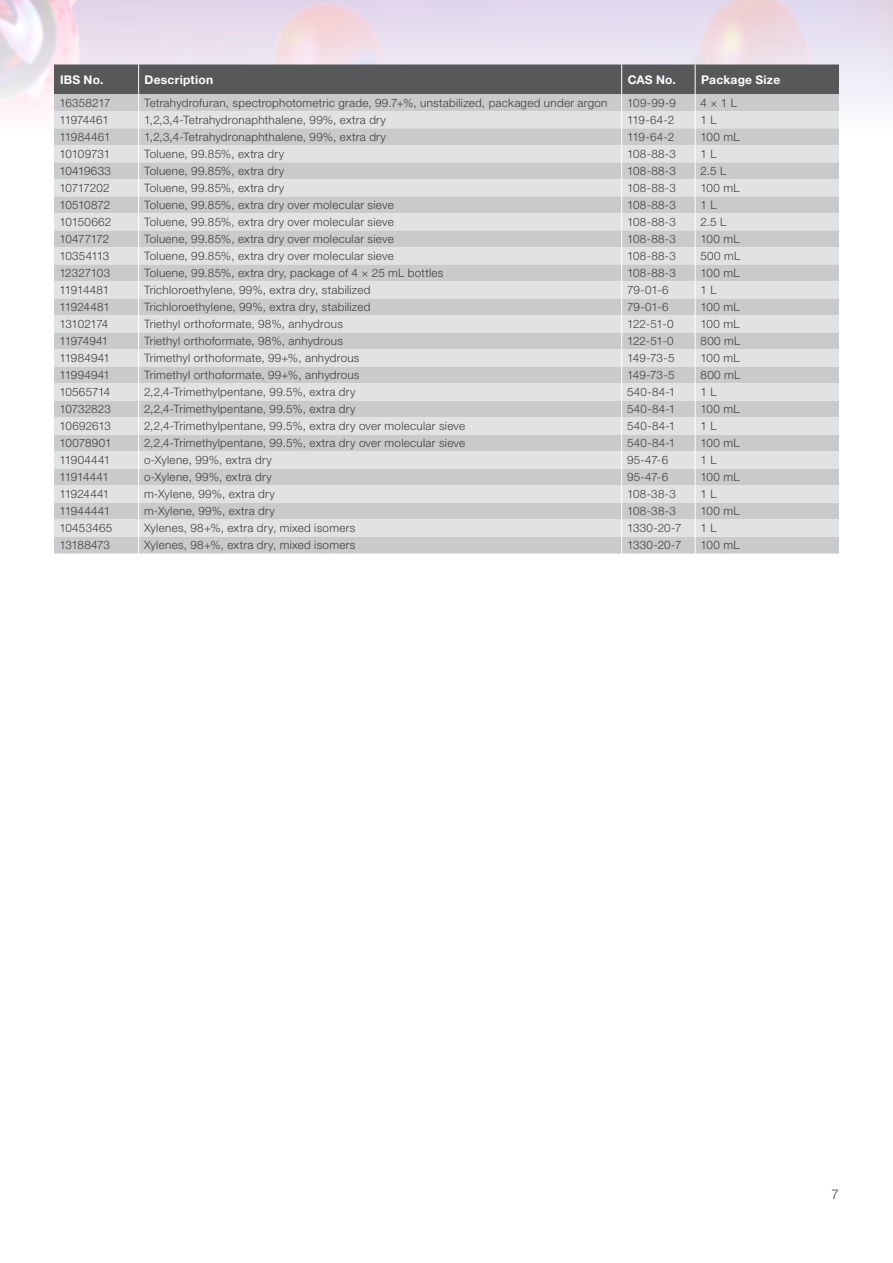
<style>
.page{position:relative;width:893px;height:1263px;background:#fff}
.page>*{position:absolute;margin:0;border:0;box-sizing:border-box;transform-origin:0 0}
.Body__Copy{font:300 13.5px "Helvetica Neue LTW1 G";color:#3e3e3f}
.Title_Row_-_Left{font:700 12px "Helvetica Neue LTW1 G";letter-spacing:.02em;color:#fff}
.Table_Text_-_Left{font:300 11.7px "Helvetica Neue LTW1 G";letter-spacing:.025em;color:#3e3e3f}
.Table_Text_-_Left-2{font:300 11.7px "Helvetica Neue LTW1 G";letter-spacing:-.01em;color:#3e3e3f}
.Table_Text_-_Left-3{font:300 11.7px "Helvetica Neue LTW1 G";letter-spacing:-.035em;color:#3e3e3f}
.Table_Text_-_Left-4{font:300 11.7px "Helvetica Neue LTW1 G";letter-spacing:-.02em;color:#3e3e3f}
.Table_Text_-_Left-5{font:300 11.7px "Helvetica Neue LTW1 G";letter-spacing:-.04em;color:#3e3e3f}
.Table_Text_-_Left-6{font:300 11.7px "Helvetica Neue LTW1 G";letter-spacing:-.005em;color:#3e3e3f}
.Table_Text_-_Left-7{font:300 11.7px "Helvetica Neue LTW1 G";color:#3e3e3f}
.Table_Text_-_Left-8{font:300 11.7px "Helvetica Neue LTW1 G";letter-spacing:.005em;color:#3e3e3f}
.Table_Text_-_Left-9{font:300 11.7px "Helvetica Neue LTW1 G";letter-spacing:-.03em;color:#3e3e3f}
</style>
<div class="page">
<svg style="left:54px;top:64px;width:785px;height:489px;background:#cdced0"></svg>
<p class="Title_Row_-_Left" style="left:60px;top:72px;width:45px">IBS No.</p>
<p class="Title_Row_-_Left" style="left:145px;top:72px;width:70px">Description</p>
<p class="Title_Row_-_Left" style="left:628px;top:72px;width:50px">CAS No.</p>
<p class="Title_Row_-_Left" style="left:701px;top:72px;width:81px">Package Size</p>
<p class="Table_Text_-_Left" style="left:59px;top:96px;width:53px">16358217</p>
<p class="Table_Text_-_Left" style="left:144px;top:96px;width:465px">Tetrahydrofuran, spectrophotometric grade, 99.7+%, unstabilized, packaged under argon</p>
<p class="Table_Text_-_Left" style="left:627px;top:96px;width:51px">109-99-9</p>
<p class="Table_Text_-_Left" style="left:700px;top:96px;width:38px">4 × 1 L</p>
<p class="Table_Text_-_Left-2" style="left:59px;top:113px;width:51px">11974461</p>
<p class="Table_Text_-_Left" style="left:144px;top:113px;width:243px">1,2,3,4-Tetrahydronaphthalene, 99%, extra dry</p>
<p class="Table_Text_-_Left" style="left:627px;top:113px;width:49px">119-64-2</p>
<p class="Table_Text_-_Left" style="left:700px;top:113px;width:18px">1 L</p>
<p class="Table_Text_-_Left" style="left:59px;top:130px;width:53px">11984461</p>
<p class="Table_Text_-_Left" style="left:144px;top:130px;width:243px">1,2,3,4-Tetrahydronaphthalene, 99%, extra dry</p>
<p class="Table_Text_-_Left" style="left:627px;top:130px;width:49px">119-64-2</p>
<p class="Table_Text_-_Left" style="left:700px;top:130px;width:41px">100 mL</p>
<p class="Table_Text_-_Left-2" style="left:59px;top:147px;width:52px">10109731</p>
<p class="Table_Text_-_Left" style="left:144px;top:147px;width:142px">Toluene, 99.85%, extra dry</p>
<p class="Table_Text_-_Left" style="left:627px;top:147px;width:50px">108-88-3</p>
<p class="Table_Text_-_Left" style="left:700px;top:147px;width:18px">1 L</p>
<p class="Table_Text_-_Left" style="left:59px;top:164px;width:53px">10419633</p>
<p class="Table_Text_-_Left" style="left:144px;top:164px;width:142px">Toluene, 99.85%, extra dry</p>
<p class="Table_Text_-_Left" style="left:627px;top:164px;width:50px">108-88-3</p>
<p class="Table_Text_-_Left" style="left:700px;top:164px;width:27px">2.5 L</p>
<p class="Table_Text_-_Left-2" style="left:59px;top:181px;width:52px">10717202</p>
<p class="Table_Text_-_Left" style="left:144px;top:181px;width:142px">Toluene, 99.85%, extra dry</p>
<p class="Table_Text_-_Left" style="left:627px;top:181px;width:50px">108-88-3</p>
<p class="Table_Text_-_Left" style="left:700px;top:181px;width:41px">100 mL</p>
<p class="Table_Text_-_Left-2" style="left:59px;top:198px;width:52px">10510872</p>
<p class="Table_Text_-_Left" style="left:144px;top:198px;width:251px">Toluene, 99.85%, extra dry over molecular sieve</p>
<p class="Table_Text_-_Left" style="left:627px;top:198px;width:50px">108-88-3</p>
<p class="Table_Text_-_Left" style="left:700px;top:198px;width:18px">1 L</p>
<p class="Table_Text_-_Left" style="left:59px;top:215px;width:53px">10150662</p>
<p class="Table_Text_-_Left" style="left:144px;top:215px;width:251px">Toluene, 99.85%, extra dry over molecular sieve</p>
<p class="Table_Text_-_Left" style="left:627px;top:215px;width:50px">108-88-3</p>
<p class="Table_Text_-_Left" style="left:700px;top:215px;width:27px">2.5 L</p>
<p class="Table_Text_-_Left-3" style="left:59px;top:232px;width:52px">10477172</p>
<p class="Table_Text_-_Left" style="left:144px;top:232px;width:251px">Toluene, 99.85%, extra dry over molecular sieve</p>
<p class="Table_Text_-_Left" style="left:627px;top:232px;width:50px">108-88-3</p>
<p class="Table_Text_-_Left" style="left:700px;top:232px;width:41px">100 mL</p>
<p class="Table_Text_-_Left-3" style="left:59px;top:249px;width:52px">10354113</p>
<p class="Table_Text_-_Left" style="left:144px;top:249px;width:251px">Toluene, 99.85%, extra dry over molecular sieve</p>
<p class="Table_Text_-_Left" style="left:627px;top:249px;width:50px">108-88-3</p>
<p class="Table_Text_-_Left" style="left:700px;top:249px;width:41px">500 mL</p>
<p class="Table_Text_-_Left-2" style="left:59px;top:266px;width:52px">12327103</p>
<p class="Table_Text_-_Left" style="left:144px;top:266px;width:301px">Toluene, 99.85%, extra dry, package of 4 × 25 mL bottles</p>
<p class="Table_Text_-_Left" style="left:627px;top:266px;width:50px">108-88-3</p>
<p class="Table_Text_-_Left" style="left:700px;top:266px;width:41px">100 mL</p>
<p class="Table_Text_-_Left-4" style="left:59px;top:283px;width:51px">11914481</p>
<p class="Table_Text_-_Left" style="left:144px;top:283px;width:228px">Trichloroethylene, 99%, extra dry, stabilized</p>
<p class="Table_Text_-_Left" style="left:627px;top:283px;width:43px">79-01-6</p>
<p class="Table_Text_-_Left" style="left:700px;top:283px;width:18px">1 L</p>
<p class="Table_Text_-_Left-4" style="left:59px;top:300px;width:52px">11924481</p>
<p class="Table_Text_-_Left" style="left:144px;top:300px;width:228px">Trichloroethylene, 99%, extra dry, stabilized</p>
<p class="Table_Text_-_Left" style="left:627px;top:300px;width:43px">79-01-6</p>
<p class="Table_Text_-_Left" style="left:700px;top:300px;width:41px">100 mL</p>
<p class="Table_Text_-_Left-3" style="left:59px;top:317px;width:50px">13102174</p>
<p class="Table_Text_-_Left" style="left:144px;top:317px;width:200px">Triethyl orthoformate, 98%, anhydrous</p>
<p class="Table_Text_-_Left" style="left:627px;top:317px;width:48px">122-51-0</p>
<p class="Table_Text_-_Left" style="left:700px;top:317px;width:41px">100 mL</p>
<p class="Table_Text_-_Left-5" style="left:59px;top:334px;width:50px">11974941</p>
<p class="Table_Text_-_Left" style="left:144px;top:334px;width:200px">Triethyl orthoformate, 98%, anhydrous</p>
<p class="Table_Text_-_Left" style="left:627px;top:334px;width:48px">122-51-0</p>
<p class="Table_Text_-_Left" style="left:700px;top:334px;width:41px">800 mL</p>
<p class="Table_Text_-_Left" style="left:59px;top:351px;width:52px">11984941</p>
<p class="Table_Text_-_Left" style="left:144px;top:351px;width:217px">Trimethyl orthoformate, 99+%, anhydrous</p>
<p class="Table_Text_-_Left" style="left:627px;top:351px;width:49px">149-73-5</p>
<p class="Table_Text_-_Left" style="left:700px;top:351px;width:41px">100 mL</p>
<p class="Table_Text_-_Left" style="left:59px;top:368px;width:52px">11994941</p>
<p class="Table_Text_-_Left" style="left:144px;top:368px;width:217px">Trimethyl orthoformate, 99+%, anhydrous</p>
<p class="Table_Text_-_Left" style="left:627px;top:368px;width:49px">149-73-5</p>
<p class="Table_Text_-_Left" style="left:700px;top:368px;width:41px">800 mL</p>
<p class="Table_Text_-_Left-6" style="left:59px;top:385px;width:53px">10565714</p>
<p class="Table_Text_-_Left" style="left:144px;top:385px;width:213px">2,2,4-Trimethylpentane, 99.5%, extra dry</p>
<p class="Table_Text_-_Left" style="left:627px;top:385px;width:50px">540-84-1</p>
<p class="Table_Text_-_Left" style="left:700px;top:385px;width:18px">1 L</p>
<p class="Table_Text_-_Left-7" style="left:59px;top:402px;width:53px">10732823</p>
<p class="Table_Text_-_Left" style="left:144px;top:402px;width:213px">2,2,4-Trimethylpentane, 99.5%, extra dry</p>
<p class="Table_Text_-_Left" style="left:627px;top:402px;width:50px">540-84-1</p>
<p class="Table_Text_-_Left" style="left:700px;top:402px;width:41px">100 mL</p>
<p class="Table_Text_-_Left-8" style="left:59px;top:419px;width:53px">10692613</p>
<p class="Table_Text_-_Left" style="left:144px;top:419px;width:323px">2,2,4-Trimethylpentane, 99.5%, extra dry over molecular sieve</p>
<p class="Table_Text_-_Left" style="left:627px;top:419px;width:50px">540-84-1</p>
<p class="Table_Text_-_Left" style="left:700px;top:419px;width:18px">1 L</p>
<p class="Table_Text_-_Left-2" style="left:59px;top:436px;width:54px">10078901</p>
<p class="Table_Text_-_Left" style="left:144px;top:436px;width:323px">2,2,4-Trimethylpentane, 99.5%, extra dry over molecular sieve</p>
<p class="Table_Text_-_Left" style="left:627px;top:436px;width:50px">540-84-1</p>
<p class="Table_Text_-_Left" style="left:700px;top:436px;width:41px">100 mL</p>
<p class="Table_Text_-_Left" style="left:59px;top:453px;width:52px">11904441</p>
<p class="Table_Text_-_Left" style="left:144px;top:453px;width:129px">o-Xylene, 99%, extra dry</p>
<p class="Table_Text_-_Left" style="left:627px;top:453px;width:43px">95-47-6</p>
<p class="Table_Text_-_Left" style="left:700px;top:453px;width:18px">1 L</p>
<p class="Table_Text_-_Left-5" style="left:59px;top:470px;width:51px">11914441</p>
<p class="Table_Text_-_Left" style="left:144px;top:470px;width:129px">o-Xylene, 99%, extra dry</p>
<p class="Table_Text_-_Left" style="left:627px;top:470px;width:43px">95-47-6</p>
<p class="Table_Text_-_Left" style="left:700px;top:470px;width:41px">100 mL</p>
<p class="Table_Text_-_Left-9" style="left:59px;top:487px;width:52px">11924441</p>
<p class="Table_Text_-_Left" style="left:144px;top:487px;width:132px">m-Xylene, 99%, extra dry</p>
<p class="Table_Text_-_Left" style="left:627px;top:487px;width:50px">108-38-3</p>
<p class="Table_Text_-_Left" style="left:700px;top:487px;width:18px">1 L</p>
<p class="Table_Text_-_Left" style="left:59px;top:504px;width:52px">11944441</p>
<p class="Table_Text_-_Left" style="left:144px;top:504px;width:132px">m-Xylene, 99%, extra dry</p>
<p class="Table_Text_-_Left" style="left:627px;top:504px;width:50px">108-38-3</p>
<p class="Table_Text_-_Left" style="left:700px;top:504px;width:41px">100 mL</p>
<p class="Table_Text_-_Left" style="left:59px;top:521px;width:54px">10453465</p>
<p class="Table_Text_-_Left" style="left:144px;top:521px;width:213px">Xylenes, 98+%, extra dry, mixed isomers</p>
<p class="Table_Text_-_Left" style="left:627px;top:521px;width:56px">1330-20-7</p>
<p class="Table_Text_-_Left" style="left:700px;top:521px;width:18px">1 L</p>
<p class="Table_Text_-_Left-4" style="left:59px;top:538px;width:52px">13188473</p>
<p class="Table_Text_-_Left" style="left:144px;top:538px;width:213px">Xylenes, 98+%, extra dry, mixed isomers</p>
<p class="Table_Text_-_Left" style="left:627px;top:538px;width:56px">1330-20-7</p>
<p class="Table_Text_-_Left" style="left:700px;top:538px;width:41px">100 mL</p>
<p class="Body__Copy" style="left:831px;top:1185px;width:9px">7</p>
</div>
